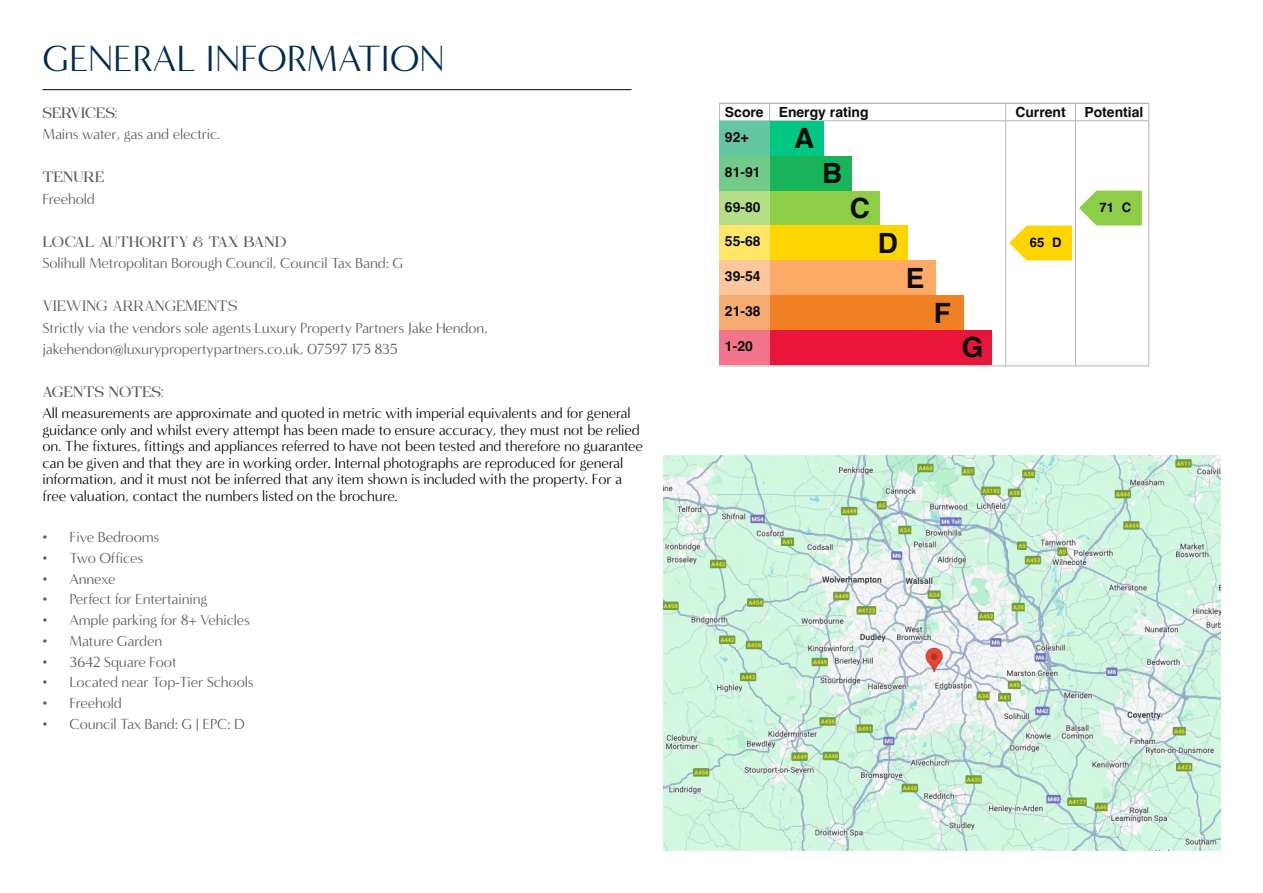
<style>
.page{position:relative;width:1263px;height:893px;background:#fff}
.page>*{position:absolute;margin:0;border:0;box-sizing:border-box;transform-origin:0 0}
.t1{font:37.5px "Minerva Modern";color:#002b54}
.t2{font:700 27.9px "Helvetica";color:#0b0c0c}
.t3{font:15px/16.5px "Minerva Modern";letter-spacing:-.01em;color:#000}
.t4{font:15px/21.5px "Minerva Modern";letter-spacing:-.01em;color:#58595b}
.t5{font:500 15px "MILONER";letter-spacing:-.015em;color:#58595b}
.t6{font:15px "MILONER";letter-spacing:-.01em;color:#58595b}
.t7{font:700 13.95px "Helvetica";color:#0b0c0c}
.t8{font:700 13.05px "Helvetica";color:#000}
</style>
<div class="page">
<img style="left:663px;top:455px;width:557px;height:395px">
<hr style="left:43px;top:89px;width:588px;height:1px;background:#000">
<hr style="left:769px;top:103px;width:1px;height:263px;background:#b1b4b6">
<hr style="left:1005px;top:103px;width:1px;height:263px;background:#b1b4b6">
<hr style="left:1075px;top:103px;width:1px;height:263px;background:#b1b4b6">
<hr style="left:719px;top:120px;width:430px;height:1px;background:#b1b4b6">
<hr style="left:719px;top:103px;width:430px;height:1px;background:#b1b4b6">
<hr style="left:719px;top:103px;width:1px;height:263px;background:#b1b4b6">
<hr style="left:1148px;top:103px;width:1px;height:263px;background:#b1b4b6">
<hr style="left:719px;top:366px;width:430px;height:1px;background:#b1b4b6">
<div style="left:770px;top:121px;width:54px;height:35px;background:#00c781"></div>
<div style="left:770px;top:156px;width:82px;height:35px;background:#19b459"></div>
<div style="left:770px;top:191px;width:110px;height:35px;background:#8dce46"></div>
<div style="left:770px;top:226px;width:138px;height:34px;background:#ffd500"></div>
<div style="left:770px;top:260px;width:166px;height:35px;background:#fcaa65"></div>
<div style="left:770px;top:295px;width:194px;height:35px;background:#ef8023"></div>
<div style="left:770px;top:330px;width:222px;height:35px;background:#e9153b"></div>
<div style="left:719px;top:121px;width:51px;height:35px;background:#64c7a4"></div>
<div style="left:719px;top:156px;width:51px;height:35px;background:#72ca8b"></div>
<div style="left:719px;top:191px;width:51px;height:35px;background:#b4df86"></div>
<div style="left:719px;top:226px;width:51px;height:34px;background:#ffe666"></div>
<div style="left:719px;top:260px;width:51px;height:35px;background:#fdc79b"></div>
<div style="left:719px;top:295px;width:51px;height:35px;background:#f4ac71"></div>
<div style="left:719px;top:330px;width:51px;height:35px;background:#f2738a"></div>
<svg style="left:1009px;top:226px;width:63px;height:34px;background:#ffda23"></svg>
<svg style="left:1079px;top:191px;width:63px;height:35px;background:#9ed561"></svg>
<h1 class="t1" style="left:43px;top:37px;width:404px">GENERAL INFORMATION</h1>
<p class="t5" style="left:43px;top:102px;width:76px">SERVICES:</p>
<p class="t4" style="left:43px;top:124px;width:180px">Mains water, gas and electric.</p>
<p class="t5" style="left:43px;top:167px;width:64px">TENURE</p>
<p class="t4" style="left:43px;top:188px;width:54px">Freehold</p>
<p class="t5" style="left:43px;top:231px;width:245px">LOCAL AUTHORITY &amp; TAX BAND</p>
<p class="t4" style="left:43px;top:253px;width:362px">Solihull Metropolitan Borough Council, Council Tax Band: G</p>
<p class="t6" style="left:43px;top:296px;width:196px">VIEWING ARRANGEMENTS</p>
<p class="t4" style="left:43px;top:317px;width:447px">Strictly via the vendors sole agents Luxury Property Partners Jake Hendon, jakehendon@luxurypropertypartners.co.uk, 07597 175 835</p>
<p class="t5" style="left:43px;top:382px;width:122px">AGENTS NOTES:</p>
<p class="t3" style="left:43px;top:405px;width:602px">All measurements are approximate and quoted in metric with imperial equivalents and for general guidance only and whilst every attempt has been made to ensure accuracy, they must not be relied on. The fixtures, fittings and appliances referred to have not been tested and therefore no guarantee can be given and that they are in working order. Internal photographs are reproduced for general information, and it must not be inferred that any item shown is included with the property. For a free valuation, contact the numbers listed on the brochure.</p>
<p class="t4" style="left:43px;top:527px;width:118px">• Five Bedrooms</p>
<p class="t4" style="left:43px;top:547px;width:102px">• Two Offices</p>
<p class="t4" style="left:43px;top:568px;width:75px">• Annexe</p>
<p class="t4" style="left:43px;top:589px;width:166px">• Perfect for Entertaining</p>
<p class="t4" style="left:43px;top:610px;width:209px">• Ample parking for 8+ Vehicles</p>
<p class="t4" style="left:43px;top:630px;width:121px">• Mature Garden</p>
<p class="t4" style="left:43px;top:651px;width:136px">• 3642 Square Foot</p>
<p class="t4" style="left:43px;top:672px;width:212px">• Located near Top-Tier Schools</p>
<p class="t4" style="left:43px;top:693px;width:81px">• Freehold</p>
<p class="t4" style="left:43px;top:713px;width:204px">• Council Tax Band: G | EPC: D</p>
<p class="t7" style="left:725px;top:104px;width:145px">Score Energy rating</p>
<p class="t7" style="left:1015px;top:104px;width:52px">Current</p>
<p class="t7" style="left:1084px;top:104px;width:60px">Potential</p>
<p class="t7" style="left:725px;top:128px;width:25px">92+</p>
<p class="t7" style="left:725px;top:163px;width:37px">81-91</p>
<p class="t7" style="left:725px;top:198px;width:37px">69-80</p>
<p class="t7" style="left:725px;top:233px;width:37px">55-68</p>
<p class="t7" style="left:725px;top:268px;width:37px">39-54</p>
<p class="t7" style="left:725px;top:303px;width:37px">21-38</p>
<p class="t7" style="left:725px;top:338px;width:29px">1-20</p>
<h2 class="t2" style="left:794px;top:121px;width:22px">A</h2>
<h2 class="t2" style="left:822px;top:156px;width:22px">B</h2>
<h2 class="t2" style="left:850px;top:191px;width:22px">C</h2>
<h2 class="t2" style="left:878px;top:226px;width:22px">D</h2>
<h2 class="t2" style="left:906px;top:261px;width:20px">E</h2>
<h2 class="t2" style="left:934px;top:296px;width:19px">F</h2>
<h2 class="t2" style="left:962px;top:331px;width:23px">G</h2>
<p class="t8" style="left:1030px;top:235px;width:33px">65 D</p>
<p class="t8" style="left:1099px;top:200px;width:33px">71 C</p>
</div>
